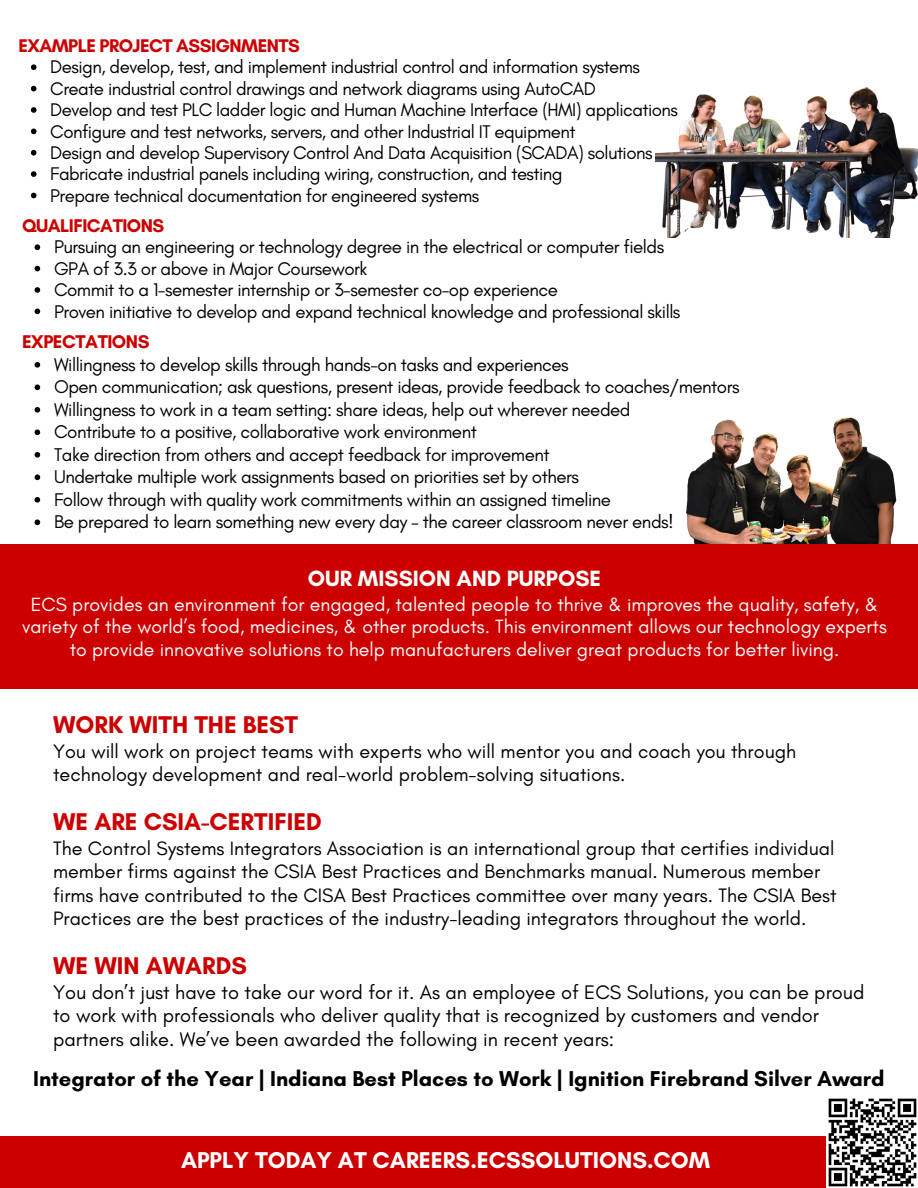
<style>
.page{position:relative;width:918px;height:1188px;background:#fff}
.page>*{position:absolute;margin:0;border:0;box-sizing:border-box;transform-origin:0 0}
.t1{font:700 24.6px "Glacial Indifference";color:#c00}
.t2{font:700 23.25px "Glacial Indifference";color:#fff}
.t3{font:700 22.5px "Glacial Indifference";color:#fff}
.t4{font:700 21.9px "Glacial Indifference";color:#000}
.t5{font:19.95px/23.7px "Glacial Indifference";color:#000}
.t6{font:19.8px/23.7px "Glacial Indifference";color:#000}
.t7{font:19.5px/22.5px "Glacial Indifference";color:#fff;text-align:center}
.t8{font:18.75px "Glacial Indifference";letter-spacing:-.025em;color:#000}
.t9{font:700 18.75px "Glacial Indifference";letter-spacing:-.03em;color:#c00}
</style>
<div class="page">
<div style="left:0;top:1137px;width:918px;height:51px;background:#c00"></div>
<img style="left:656px;top:87px;width:262px;height:151px">
<img style="left:826px;top:1098px;width:92px;height:90px">
<svg style="left:35px;top:362px;width:5px;height:6px"></svg>
<svg style="left:35px;top:384px;width:5px;height:6px"></svg>
<svg style="left:35px;top:407px;width:5px;height:6px"></svg>
<svg style="left:35px;top:429px;width:5px;height:6px"></svg>
<svg style="left:35px;top:452px;width:5px;height:6px"></svg>
<svg style="left:35px;top:474px;width:5px;height:6px"></svg>
<svg style="left:35px;top:497px;width:5px;height:6px"></svg>
<svg style="left:35px;top:519px;width:5px;height:6px"></svg>
<img style="left:686px;top:417px;width:211px;height:127px">
<div style="left:0;top:544px;width:918px;height:145px;background:#c00"></div>
<svg style="left:31px;top:64px;width:6px;height:6px"></svg>
<svg style="left:31px;top:86px;width:6px;height:5px"></svg>
<svg style="left:31px;top:107px;width:6px;height:6px"></svg>
<svg style="left:31px;top:129px;width:6px;height:5px"></svg>
<svg style="left:31px;top:150px;width:6px;height:6px"></svg>
<svg style="left:31px;top:171px;width:6px;height:6px"></svg>
<svg style="left:31px;top:193px;width:6px;height:5px"></svg>
<svg style="left:35px;top:244px;width:5px;height:6px"></svg>
<svg style="left:35px;top:266px;width:5px;height:5px"></svg>
<svg style="left:35px;top:287px;width:5px;height:6px"></svg>
<svg style="left:35px;top:309px;width:5px;height:5px"></svg>
<p class="t9" style="left:19px;top:34px;width:283px">EXAMPLE PROJECT ASSIGNMENTS</p>
<p class="t8" style="left:50px;top:56px;width:591px">Design, develop, test, and implement industrial control and information systems</p>
<p class="t8" style="left:50px;top:77px;width:547px">Create industrial control drawings and network diagrams using AutoCAD</p>
<p class="t8" style="left:50px;top:98px;width:629px">Develop and test PLC ladder logic and Human Machine Interface (HMI) applications</p>
<p class="t8" style="left:50px;top:120px;width:527px">Configure and test networks, servers, and other Industrial IT equipment</p>
<p class="t8" style="left:50px;top:141px;width:604px">Design and develop Supervisory Control And Data Acquisition (SCADA) solutions</p>
<p class="t8" style="left:50px;top:162px;width:514px">Fabricate industrial panels including wiring, construction, and testing</p>
<p class="t8" style="left:50px;top:184px;width:431px">Prepare technical documentation for engineered systems</p>
<p class="t9" style="left:22px;top:214px;width:144px">QUALIFICATIONS</p>
<p class="t8" style="left:54px;top:236px;width:612px">Pursuing an engineering or technology degree in the electrical or computer fields</p>
<p class="t8" style="left:54px;top:257px;width:315px">GPA of 3.3 or above in Major Coursework</p>
<p class="t8" style="left:54px;top:278px;width:506px">Commit to a 1-semester internship or 3-semester co-op experience</p>
<p class="t8" style="left:54px;top:300px;width:628px">Proven initiative to develop and expand technical knowledge and professional skills</p>
<p class="t9" style="left:22px;top:331px;width:129px">EXPECTATIONS</p>
<p class="t8" style="left:54px;top:353px;width:516px">Willingness to develop skills through hands-on tasks and experiences</p>
<p class="t8" style="left:54px;top:376px;width:687px">Open communication; ask questions, present ideas, provide feedback to coaches/mentors</p>
<p class="t8" style="left:54px;top:398px;width:578px">Willingness to work in a team setting: share ideas, help out wherever needed</p>
<p class="t8" style="left:54px;top:421px;width:424px">Contribute to a positive, collaborative work environment</p>
<p class="t8" style="left:54px;top:443px;width:497px">Take direction from others and accept feedback for improvement</p>
<p class="t8" style="left:54px;top:466px;width:526px">Undertake multiple work assignments based on priorities set by others</p>
<p class="t8" style="left:54px;top:488px;width:559px">Follow through with quality work commitments within an assigned timeline</p>
<p class="t8" style="left:54px;top:511px;width:621px">Be prepared to learn something new every day – the career classroom never ends!</p>
<p class="t3" style="left:308px;top:565px;width:295px">OUR MISSION AND PURPOSE</p>
<p class="t7" style="left:22px;top:593px;width:866px">ECS provides an environment for engaged, talented people to thrive &amp; improves the quality, safety, &amp; variety of the world’s food, medicines, &amp; other products. This environment allows our technology experts to provide innovative solutions to help manufacturers deliver great products for better living.</p>
<p class="t1" style="left:53px;top:710px;width:247px">WORK WITH THE BEST</p>
<p class="t6" style="left:53px;top:739px;width:745px">You will work on project teams with experts who will mentor you and coach you through technology development and real-world problem-solving situations.</p>
<p class="t1" style="left:53px;top:806px;width:270px">WE ARE CSIA-CERTIFIED</p>
<p class="t6" style="left:53px;top:836px;width:785px">The Control Systems Integrators Association is an international group that certifies individual member firms against the CSIA Best Practices and Benchmarks manual. Numerous member firms have contributed to the CISA Best Practices committee over many years. The CSIA Best Practices are the best practices of the industry-leading integrators throughout the world.</p>
<p class="t1" style="left:53px;top:950px;width:195px">WE WIN AWARDS</p>
<p class="t5" style="left:53px;top:980px;width:813px">You don’t just have to take our word for it. As an employee of ECS Solutions, you can be proud to work with professionals who deliver quality that is recognized by customers and vendor partners alike. We’ve been awarded the following in recent years:</p>
<p class="t4" style="left:33px;top:1065px;width:853px">Integrator of the Year | Indiana Best Places to Work | Ignition Firebrand Silver Award</p>
<p class="t2" style="left:181px;top:1146px;width:531px">APPLY TODAY AT CAREERS.ECSSOLUTIONS.COM</p>
</div>
